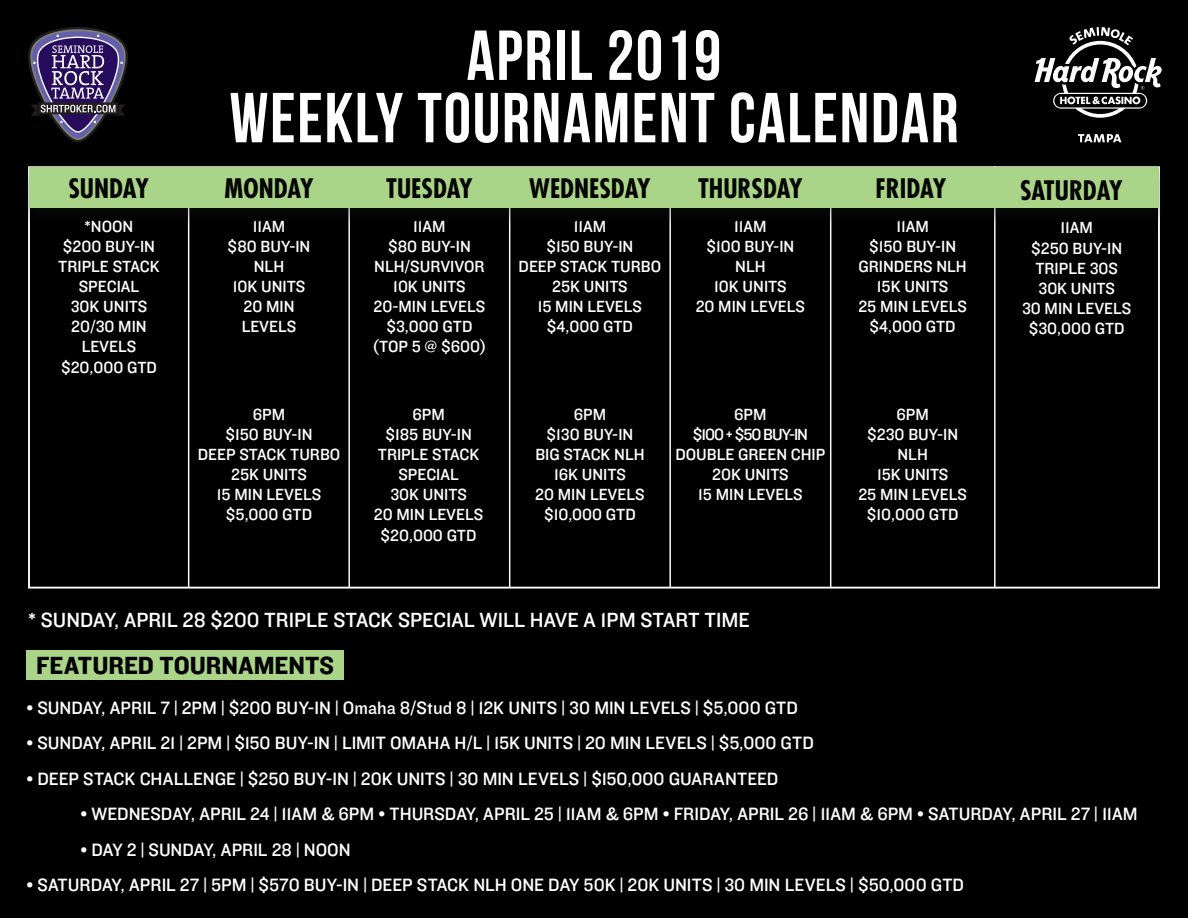
<style>
.page{position:relative;width:1188px;height:918px;background:#000001}
.page>*{position:absolute;margin:0;border:0;box-sizing:border-box;transform-origin:0 0}
.t1{font:700 70.5px/62.4px "Bebas Neue";letter-spacing:.025em;color:#fff;text-align:center}
.t2{font:700 condensed 26.25px "Futura Std";color:#040503}
.t3{font:25.8px "Knockout 51 Middleweight";color:#000001}
.t4{font:21.3px "Knockout 31 Junior Middlewt";color:#fff}
.t5{font:18.6px "Knockout 31 Junior Middlewt";color:#fff}
.t6{font:16.8px/20.1px "Knockout 31 Junior Middlewt";color:#fff;text-align:center}
</style>
<div class="page">
<hr style="left:348px;top:168px;width:2px;height:420px;background:#fff">
<hr style="left:509px;top:168px;width:1px;height:420px;background:#fff">
<hr style="left:669px;top:168px;width:2px;height:420px;background:#fff">
<hr style="left:830px;top:168px;width:1px;height:420px;background:#fff">
<hr style="left:188px;top:168px;width:1px;height:420px;background:#fff">
<hr style="left:994px;top:166px;width:2px;height:422px;background:#fff">
<div style="left:19px;top:165px;width:1150px;height:62px;background:#231f20;opacity:.25"></div>
<div style="left:29px;top:167px;width:1130px;height:41px;background:#aad487"></div>
<div style="left:26px;top:650px;width:318px;height:30px;background:#aad487"></div>
<svg style="left:1035px;top:27px;width:127px;height:115px"></svg>
<svg style="left:28px;top:27px;width:100px;height:115px"></svg>
<h1 class="t1" style="left:229px;top:24px;width:731px">APRIL 2019<br>WEEKLY TOURNAMENT CALENDAR</h1>
<h2 class="t2" style="left:68px;top:172px;width:82px">SUNDAY</h2>
<h2 class="t2" style="left:225px;top:172px;width:90px">MONDAY</h2>
<h2 class="t2" style="left:386px;top:172px;width:88px">TUESDAY</h2>
<h2 class="t2" style="left:529px;top:172px;width:123px">WEDNESDAY</h2>
<h2 class="t2" style="left:698px;top:172px;width:106px">THURSDAY</h2>
<h2 class="t2" style="left:876px;top:172px;width:72px">FRIDAY</h2>
<h2 class="t2" style="left:1020px;top:174px;width:104px">SATURDAY</h2>
<p class="t6" style="left:58px;top:215px;width:103px">*NOON<br>$200 BUY-IN<br>TRIPLE STACK<br>SPECIAL<br>30K UNITS<br>20/30 MIN<br>LEVELS $20,000 GTD</p>
<p class="t6" style="left:1022px;top:217px;width:111px">11AM<br>$250 BUY-IN<br>TRIPLE 30S<br>30K UNITS<br>30 MIN LEVELS $30,000 GTD</p>
<p class="t6" style="left:228px;top:215px;width:84px">11AM<br>$80 BUY-IN<br>NLH<br>10K UNITS<br>20 MIN<br>LEVELS</p>
<p class="t6" style="left:373px;top:215px;width:115px">11AM<br>$80 BUY-IN<br>NLH/SURVIVOR<br>10K UNITS<br>20-MIN LEVELS $3,000 GTD (TOP 5 @ $600)</p>
<p class="t6" style="left:519px;top:215px;width:144px">11AM<br>$150 BUY-IN<br>DEEP STACK TURBO<br>25K UNITS<br>15 MIN LEVELS $4,000 GTD</p>
<p class="t6" style="left:696px;top:215px;width:111px">11AM<br>$100 BUY-IN<br>NLH<br>10K UNITS<br>20 MIN LEVELS</p>
<p class="t6" style="left:858px;top:215px;width:110px">11AM<br>$150 BUY-IN<br>GRINDERS NLH<br>15K UNITS<br>25 MIN LEVELS $4,000 GTD</p>
<p class="t6" style="left:198px;top:403px;width:144px">6PM<br>$150 BUY-IN<br>DEEP STACK TURBO<br>25K UNITS<br>15 MIN LEVELS $5,000 GTD</p>
<p class="t6" style="left:374px;top:403px;width:111px">6PM<br>$185 BUY-IN<br>TRIPLE STACK<br>SPECIAL<br>30K UNITS<br>20 MIN LEVELS $20,000 GTD</p>
<p class="t6" style="left:535px;top:403px;width:111px">6PM<br>$130 BUY-IN<br>BIG STACK NLH<br>16K UNITS<br>20 MIN LEVELS $10,000 GTD</p>
<p class="t6" style="left:675px;top:403px;width:152px">6PM<br>$100 + $50 BUY-IN<br>DOUBLE GREEN CHIP<br>20K UNITS<br>15 MIN LEVELS</p>
<p class="t6" style="left:858px;top:403px;width:110px">6PM<br>$230 BUY-IN<br>NLH<br>15K UNITS<br>25 MIN LEVELS $10,000 GTD</p>
<p class="t4" style="left:28px;top:605px;width:723px">* SUNDAY, APRIL 28 $200 TRIPLE STACK SPECIAL WILL HAVE A 1PM START TIME</p>
<h3 class="t3" style="left:36px;top:648px;width:300px">FEATURED TOURNAMENTS</h3>
<p class="t5" style="left:26px;top:695px;width:773px">• SUNDAY, APRIL 7 | 2PM | $200 BUY-IN | Omaha 8/Stud 8 | 12K UNITS | 30 MIN LEVELS | $5,000 GTD</p>
<p class="t5" style="left:26px;top:730px;width:789px">• SUNDAY, APRIL 21 | 2PM | $150 BUY-IN | LIMIT OMAHA H/L | 15K UNITS | 20 MIN LEVELS | $5,000 GTD</p>
<p class="t5" style="left:26px;top:766px;width:754px">• DEEP STACK CHALLENGE | $250 BUY-IN | 20K UNITS | 30 MIN LEVELS | $150,000 GUARANTEED</p>
<p class="t5" style="left:80px;top:801px;width:1059px">• WEDNESDAY, APRIL 24 | 11AM &amp; 6PM • THURSDAY, APRIL 25 | 11AM &amp; 6PM • FRIDAY, APRIL 26 | 11AM &amp; 6PM • SATURDAY, APRIL 27 | 11AM</p>
<p class="t5" style="left:80px;top:837px;width:272px">• DAY 2 | SUNDAY, APRIL 28 | NOON</p>
<p class="t5" style="left:26px;top:872px;width:939px">• SATURDAY, APRIL 27 | 5PM | $570 BUY-IN | DEEP STACK NLH ONE DAY 50K | 20K UNITS | 30 MIN LEVELS | $50,000 GTD</p>
</div>
